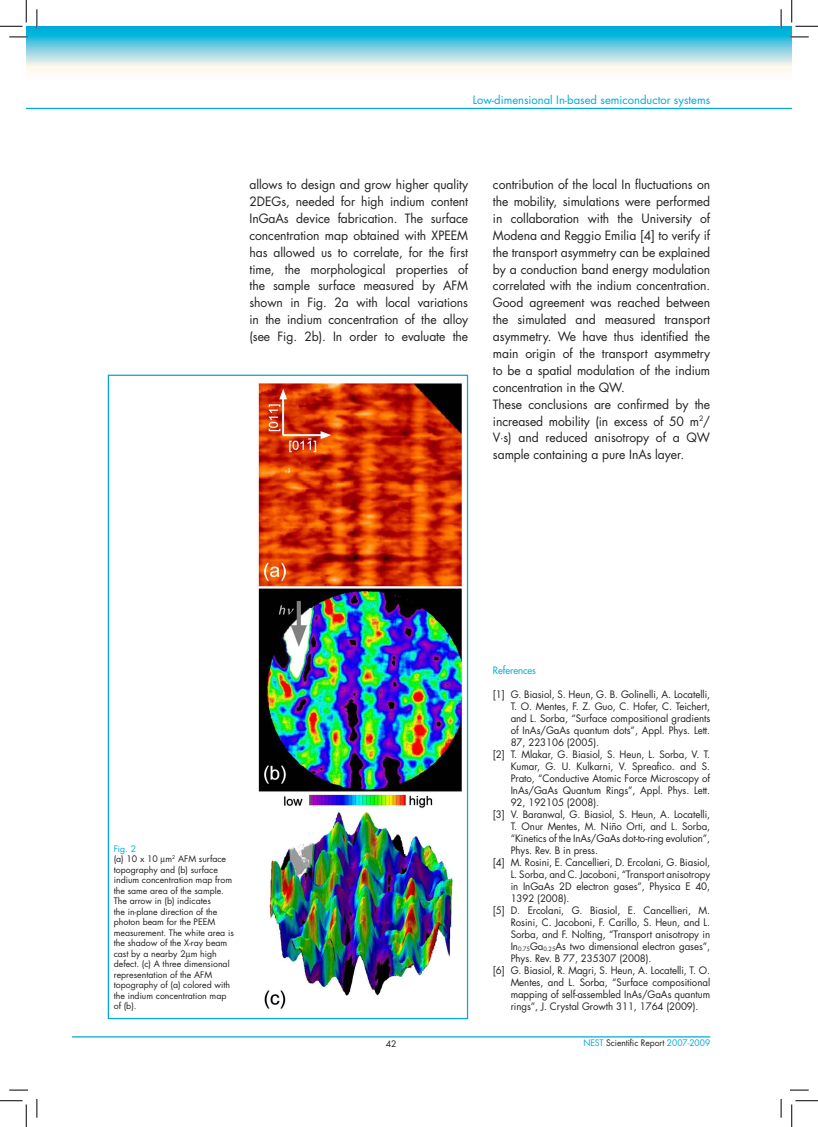
<style>
.page{position:relative;width:818px;height:1127px;background:#fff}
.page>*{position:absolute;margin:0;border:0;box-sizing:border-box;transform-origin:0 0}
.t1{font:12.5px/16.9px "Futura Std";letter-spacing:-.005em;color:#231f20;text-align:justify}
.t2{font:11.25px "Futura Std";color:#00a9d8}
.t3{font:10px "Futura Std";letter-spacing:-.005em;color:#231f20}
.t4{font:500 10px "Futura Std";letter-spacing:-.005em;color:#14b1d6}
.t5{font:8.75px/10.5px "Futura Std";color:#231f20}
.s1{color:#00a9d8}
</style>
<div class="page">
<hr style="left:72px;top:1035px;width:638px;height:2px;background:#00a9d8">
<hr style="left:26px;top:108px;width:766px;height:1px;background:#00a9d8">
<svg style="left:26px;top:26px;width:766px;height:47px;background:#81d3e3"></svg>
<img style="left:257px;top:382px;width:206px;height:627px">
<svg style="left:9px;top:36px;width:19px;height:2px"></svg>
<svg style="left:790px;top:36px;width:19px;height:2px"></svg>
<svg style="left:9px;top:1089px;width:19px;height:1px"></svg>
<svg style="left:790px;top:1089px;width:19px;height:1px"></svg>
<svg style="left:36px;top:9px;width:2px;height:19px"></svg>
<svg style="left:36px;top:1099px;width:2px;height:18px"></svg>
<svg style="left:780px;top:9px;width:2px;height:19px"></svg>
<svg style="left:780px;top:1099px;width:2px;height:18px"></svg>
<svg style="left:0;top:0;width:27px;height:27px"></svg>
<svg style="left:0;top:1100px;width:27px;height:26px"></svg>
<svg style="left:791px;top:0;width:27px;height:27px"></svg>
<svg style="left:791px;top:1100px;width:27px;height:26px"></svg>
<p class="t2" style="left:473px;top:93px;width:239px">Low-dimensional In-based semiconductor systems</p>
<p class="t1" style="left:249px;top:176px;width:220px">allows to design and grow higher quality 2DEGs, needed for high indium content InGaAs device fabrication. The surface concentration map obtained with XPEEM has allowed us to correlate, for the first time, the morphological properties of the sample surface measured by AFM shown in Fig. 2a with local variations in the indium concentration of the alloy (see Fig. 2b). In order to evaluate the</p>
<p class="t1" style="left:493px;top:176px;width:219px;text-align:left">contribution of the local In fluctuations on the mobility, simulations were performed in collaboration with the University of Modena and Reggio Emilia [4] to verify if the transport asymmetry can be explained by a conduction band energy modulation correlated with the indium concentration.<br>Good agreement was reached between the simulated and measured transport asymmetry. We have thus identified the main origin of the transport asymmetry to be a spatial modulation of the indium concentration in the QW.<br>These conclusions are confirmed by the increased mobility (in excess of 50 m<sup>2</sup>/ V⋅s) and reduced anisotropy of a QW sample containing a pure InAs layer.</p>
<p class="t5" style="left:114px;top:843px;width:122px"><span class="s1">Fig. 2<br></span>(a) 10 x 10 m<sup>2</sup> AFM surface topography and (b) surface indium concentration map from the same area of the sample.<br>The arrow in (b) indicates<br>the in-plane direction of the photon beam for the PEEM measurement. The white area is the shadow of the X-ray beam cast by a nearby 2 m high defect. (c) A three dimensional representation of the AFM topography of (a) colored with the indium concentration map of (b).</p>
<p class="t4" style="left:493px;top:663px;width:44px">References</p>
<p class="t3" style="left:493px;top:687px;width:219px">[1] G. Biasiol, S. Heun, G. B. Golinelli, A. Locatelli,</p>
<p class="t3" style="left:511px;top:699px;width:201px">T. O. Mentes, F. Z. Guo, C. Hofer, C. Teichert,</p>
<p class="t3" style="left:511px;top:711px;width:201px">and L. Sorba, “Surface compositional gradients</p>
<p class="t3" style="left:511px;top:723px;width:201px">of InAs/GaAs quantum dots”, Appl. Phys. Lett.</p>
<p class="t3" style="left:511px;top:735px;width:90px">87, 223106 (2005).</p>
<p class="t3" style="left:493px;top:747px;width:219px">[2] T. Mlakar, G. Biasiol, S. Heun, L. Sorba, V. T.</p>
<p class="t3" style="left:511px;top:759px;width:201px">Kumar, G. U. Kulkarni, V. Spreafico. and S.</p>
<p class="t3" style="left:511px;top:771px;width:201px">Prato, “Conductive Atomic Force Microscopy of</p>
<p class="t3" style="left:511px;top:783px;width:201px">InAs/GaAs Quantum Rings”, Appl. Phys. Lett.</p>
<p class="t3" style="left:511px;top:795px;width:90px">92, 192105 (2008).</p>
<p class="t3" style="left:493px;top:807px;width:219px">[3] V. Baranwal, G. Biasiol, S. Heun, A. Locatelli,</p>
<p class="t3" style="left:511px;top:819px;width:201px">T. Onur Mentes, M. Niño Orti, and L. Sorba,</p>
<p class="t3" style="left:511px;top:831px;width:201px">“Kinetics of the InAs/GaAs dot-to-ring evolution”,</p>
<p class="t3" style="left:511px;top:843px;width:89px">Phys. Rev. B in press.</p>
<p class="t3" style="left:493px;top:855px;width:219px">[4] M. Rosini, E. Cancellieri, D. Ercolani, G. Biasiol,</p>
<p class="t3" style="left:511px;top:867px;width:201px">L. Sorba, and C. Jacoboni, “Transport anisotropy</p>
<p class="t3" style="left:511px;top:879px;width:201px">in InGaAs 2D electron gases”, Physica E 40,</p>
<p class="t3" style="left:511px;top:891px;width:60px">1392 (2008).</p>
<p class="t3" style="left:493px;top:903px;width:219px">[5] D. Ercolani, G. Biasiol, E. Cancellieri, M.</p>
<p class="t3" style="left:511px;top:915px;width:201px">Rosini, C. Jacoboni, F. Carillo, S. Heun, and L.</p>
<p class="t3" style="left:511px;top:927px;width:201px">Sorba, and F. Nolting, “Transport anisotropy in</p>
<p class="t3" style="left:511px;top:939px;width:201px">In<sub>0.75</sub>Ga<sub>0.25</sub>As two dimensional electron gases”,</p>
<p class="t3" style="left:511px;top:951px;width:142px">Phys. Rev. B 77, 235307 (2008).</p>
<p class="t3" style="left:493px;top:963px;width:219px">[6] G. Biasiol, R. Magri, S. Heun, A. Locatelli, T. O.</p>
<p class="t3" style="left:511px;top:975px;width:201px">Mentes, and L. Sorba, “Surface compositional</p>
<p class="t3" style="left:511px;top:987px;width:201px">mapping of self-assembled InAs/GaAs quantum</p>
<p class="t3" style="left:511px;top:999px;width:189px">rings”, J. Crystal Growth 311, 1764 (2009).</p>
<p class="t5" style="left:386px;top:1038px;width:12px">42</p>
<p class="t5" style="left:583px;top:1037px;width:128px"><span class="s1">NEST</span> Scientific Report <span class="s1">2007-2009</span></p>
</div>
